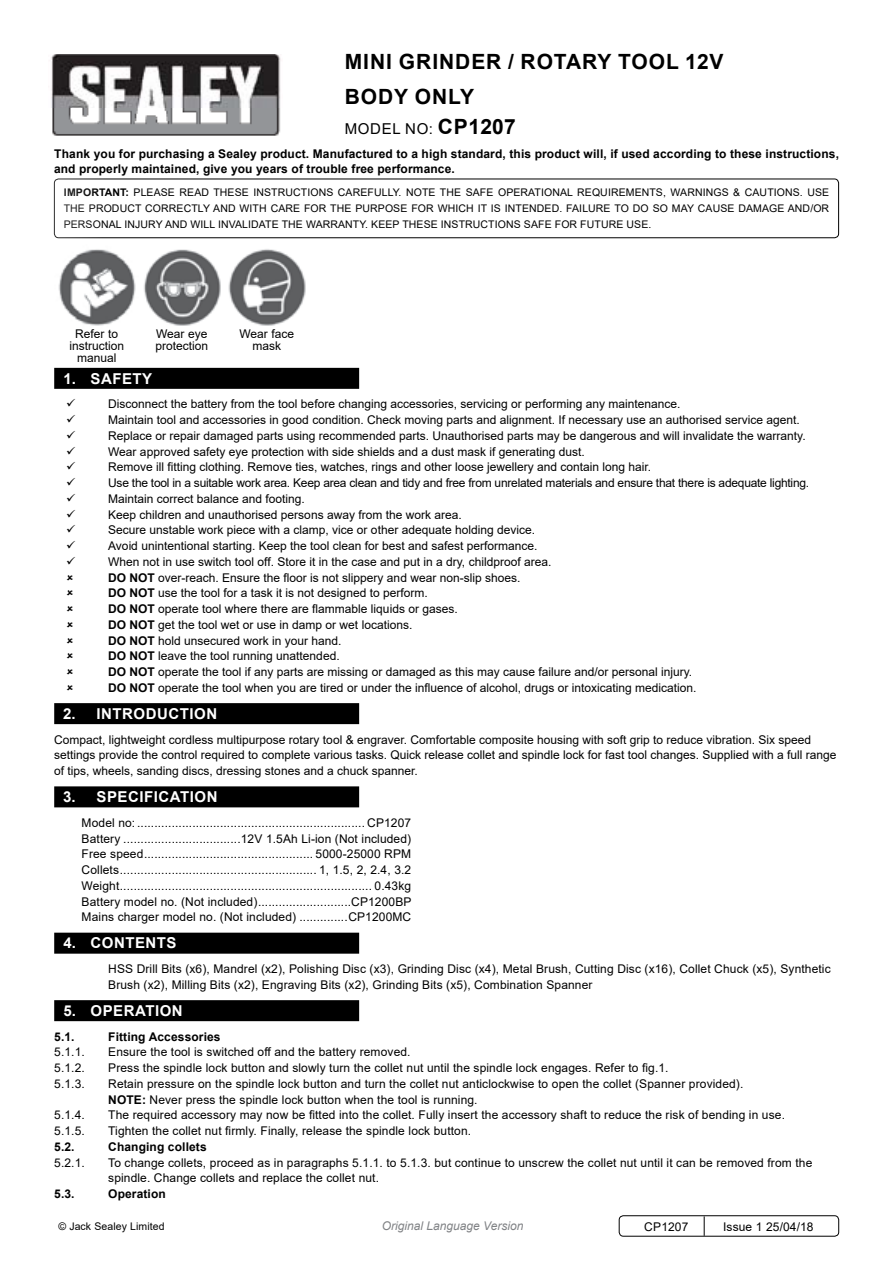
<style>
.page{position:relative;width:893px;height:1263px;background:#fff}
.page>*{position:absolute;margin:0;border:0;box-sizing:border-box;transform-origin:0 0}
.t1{font:700 21px/34.2px "Arial";letter-spacing:.045em;color:#000}
.t2{font:700 15px "Arial";letter-spacing:.035em;color:#fff}
.t3{font:15px "Arial";letter-spacing:.045em;color:#000}
.t4{font:12px/15.8px "Arial";color:#000}
.t5{font:700 12px/15.8px "Arial";letter-spacing:.01em;color:#000}
.t6{font:italic 12px "Arial";color:#808285}
.t7{font:10.5px/15.8px "Arial";letter-spacing:.01em;color:#000;text-align:justify}
.s1{font-weight:700;font-size:21px}
.s2{font-weight:700}
.s3{font-weight:400;font-size:12px;color:#000}
</style>
<div class="page">
<div style="left:54px;top:179px;width:785px;height:59px;border:1px solid #000;border-radius:4px"></div>
<div style="left:54px;top:368px;width:305px;height:21px;background:#000"></div>
<div style="left:54px;top:703px;width:305px;height:21px;background:#000"></div>
<div style="left:54px;top:786px;width:305px;height:21px;background:#000"></div>
<div style="left:54px;top:933px;width:305px;height:21px;background:#000"></div>
<div style="left:54px;top:1000px;width:305px;height:21px;background:#000"></div>
<div style="left:619px;top:1215px;width:220px;height:21px;border:1px solid #000;border-radius:4px"></div>
<img style="left:58px;top:249px;width:248px;height:77px">
<img style="left:51px;top:54px;width:230px;height:82px">
<svg style="left:704px;top:1216px;width:1px;height:20px"></svg>
<h1 class="t1" style="left:345px;top:45px;width:380px">mini grinder / rotary tool 12v body only</h1>
<p class="t3" style="left:345px;top:118px;width:173px">model no: <span class="s1">CP1207</span></p>
<p class="t5" style="left:54px;top:146px;width:786px">Thank you for purchasing a Sealey product. Manufactured to a high standard, this product will, if used according to these instructions, and properly maintained, give you years of trouble free performance.</p>
<p class="t7" style="left:64px;top:184px;width:767px"><span class="s2">IMPORTANT:</span> PLEASE READ THESE INSTRUCTIONS CAREFULLY. NOTE THE SAFE OPERATIONAL REQUIREMENTS, WARNINGS &amp; CAUTIONS. USE THE PRODUCT CORRECTLY AND WITH CARE FOR THE PURPOSE FOR WHICH IT IS INTENDED. FAILURE TO DO SO MAY CAUSE DAMAGE AND/OR PERSONAL INJURY AND WILL INVALIDATE THE WARRANTY. KEEP THESE INSTRUCTIONS SAFE FOR FUTURE USE.</p>
<p class="t4" style="left:69px;top:328px;width:56px;line-height:12px;text-align:center">Refer to instruction manual</p>
<p class="t4" style="left:155px;top:328px;width:54px;line-height:12px">Wear eye protection</p>
<p class="t4" style="left:239px;top:328px;width:56px;line-height:12px;text-align:center">Wear face mask</p>
<p class="t2" style="left:63px;top:368px;width:70px">1. SAFETY</p>
<p class="t4" style="left:93px;top:396px;width:589px">D isconnect the battery from the tool before changing accessories, servicing or performing any maintenance.<br>M</p>
<p class="t4" style="left:108px;top:412px;width:703px;text-indent:10px">aintain tool and accessories in good condition. Check moving parts and alignment. If necessary use an authorised service agent.<br>Replace or repair damaged parts using recommended parts. Unauthorised parts may be dangerous and will invalidate the warranty.<br>Wear approved safety eye protection with side shields and a dust mask if generating dust.<br>Remove ill fitting clothing. Remove ties, watches, rings and other loose jewellery and contain long hair.<br>Use the tool in a suitable work area. Keep area clean and tidy and free from unrelated materials and ensure that there is adequate lighting.</p>
<p class="t4" style="left:93px;top:491px;width:10px">M</p>
<p class="t4" style="left:108px;top:491px;width:445px;text-indent:10px">aintain correct balance and footing.<br>Keep children and unauthorised persons away from the work area.<br>Secure unstable work piece with a clamp, vice or other adequate holding device.<br>Avoid unintentional starting. Keep the tool clean for best and safest performance.<br>When not in use switch tool off. Store it in the case and put in a dry, childproof area.</p>
<p class="t5" style="left:108px;top:570px;width:31px">DO NOT</p>
<p class="t4" style="left:158px;top:569px;width:364px">over-reach. Ensure the floor is not slippery and wear non-slip shoes.</p>
<p class="t5" style="left:108px;top:585px;width:9px">DONOT</p>
<p class="t4" style="left:158px;top:585px;width:271px">use the tool for a task it is not designed to perform.</p>
<p class="t5" style="left:108px;top:601px;width:31px">DO NOT</p>
<p class="t4" style="left:158px;top:601px;width:301px">operate tool where there are flammable liquids or gases.</p>
<p class="t5" style="left:108px;top:617px;width:31px">DO NOT</p>
<p class="t4" style="left:158px;top:617px;width:256px">get the tool wet or use in damp or wet locations.</p>
<p class="t5" style="left:108px;top:633px;width:31px">DO NOT</p>
<p class="t4" style="left:158px;top:632px;width:185px">hold unsecured work in your hand.</p>
<p class="t5" style="left:108px;top:648px;width:31px">DO NOT</p>
<p class="t4" style="left:158px;top:648px;width:183px">leave the tool running unattended.</p>
<p class="t5" style="left:108px;top:664px;width:31px">DO NOT</p>
<p class="t4" style="left:158px;top:664px;width:536px">operate the tool if any parts are missing or damaged as this may cause failure and/or personal injury.</p>
<p class="t5" style="left:93px;top:680px;width:9px">DONOT</p>
<p class="t4" style="left:158px;top:680px;width:540px">operate the tool when you are tired or under the influence of alcohol, drugs or intoxicating medication.</p>
<p class="t2" style="left:63px;top:703px;width:156px">2. <span class="s3">i</span> introduction</p>
<p class="t4" style="left:54px;top:731px;width:784px">Compact, lightweight cordless multipurpose rotary tool &amp; engraver. Comfortable composite housing with soft grip to reduce vibration. Six speed settings provide the control required to complete various tasks. Quick release collet and spindle lock for fast tool changes. Supplied with a full range of tips, wheels, sanding discs, dressing stones and a chuck spanner.</p>
<p class="t2" style="left:63px;top:786px;width:156px">3. <span class="s3">i</span> specification</p>
<p class="t4" style="left:81px;top:815px;width:331px">Model no: .................................................................. CP1207<br>Battery ..................................12V 1.5Ah Li-ion (Not included)<br>Free speed................................................. 5000-25000 RPM Collets......................................................... 1, 1.5, 2, 2.4, 3.2<br>Weight......................................................................... 0.43kg Battery model no. (Not included)...........................CP1200BP Mains charger model no. (Not included) ..............CP1200MC</p>
<p class="t2" style="left:63px;top:932px;width:113px">4. contents</p>
<p class="t4" style="left:108px;top:961px;width:724px">HSS Drill Bits (x6), Mandrel (x2), Polishing Disc (x3), Grinding Disc (x4), Metal Brush, Cutting Disc (x16), Collet Chuck (x5), Synthetic<br>Brush (x2), Milling Bits (x2), Engraving Bits (x2), Grinding Bits (x5), Combination Spanner</p>
<p class="t2" style="left:63px;top:1000px;width:121px">5. operation</p>
<p class="t5" style="left:54px;top:1029px;width:22px">5.1.</p>
<p class="t5" style="left:108px;top:1029px;width:114px">Fitting Accessories</p>
<p class="t4" style="left:54px;top:1044px;width:32px">5.1.1.</p>
<p class="t4" style="left:108px;top:1044px;width:304px">Ensure the tool is switched off and the battery removed.</p>
<p class="t4" style="left:54px;top:1060px;width:32px">5.1.2.</p>
<p class="t4" style="left:108px;top:1060px;width:562px">Press the spindle lock button and slowly turn the collet nut until the spindle lock engages. Refer to fig.1.</p>
<p class="t4" style="left:54px;top:1076px;width:32px">5.1.3.</p>
<p class="t4" style="left:108px;top:1076px;width:637px">Retain pressure on the spindle lock button and turn the collet nut anticlockwise to open the collet (Spanner provided).</p>
<p class="t5" style="left:54px;top:1092px;width:19px">NOTE</p>
<p class="t4" style="left:142px;top:1091px;width:337px"><span class="s2">:</span> Never press the spindle lock button when the tool is running.</p>
<p class="t4" style="left:54px;top:1107px;width:32px">5.1.4.</p>
<p class="t4" style="left:108px;top:1107px;width:678px">The required accessory may now be fitted into the collet. Fully insert the accessory shaft to reduce the risk of bending in use.</p>
<p class="t4" style="left:54px;top:1123px;width:32px">5.1.5.</p>
<p class="t4" style="left:108px;top:1123px;width:364px">Tighten the collet nut firmly. Finally, release the spindle lock button.</p>
<p class="t5" style="left:54px;top:1139px;width:22px">5.2.</p>
<p class="t5" style="left:108px;top:1139px;width:100px">Changing collets</p>
<p class="t4" style="left:54px;top:1154px;width:32px">5.2.1.</p>
<p class="t4" style="left:108px;top:1154px;width:706px">To change collets, proceed as in paragraphs 5.1.1. to 5.1.3. but continue to unscrew the collet nut until it can be removed from the spindle. Change collets and replace the collet nut.</p>
<p class="t5" style="left:54px;top:1186px;width:39px">5.3. O</p>
<p class="t5" style="left:118px;top:1186px;width:50px">peration</p>
<p class="t7" style="left:58px;top:1219px;width:108px">© Jack Sealey Limited</p>
<p class="t6" style="left:382px;top:1218px;width:143px">Original Language Version</p>
<p class="t4" style="left:644px;top:1218px;width:46px">CP1207</p>
<p class="t4" style="left:723px;top:1218px;width:92px">Issue 1 25/04/18</p>
</div>
